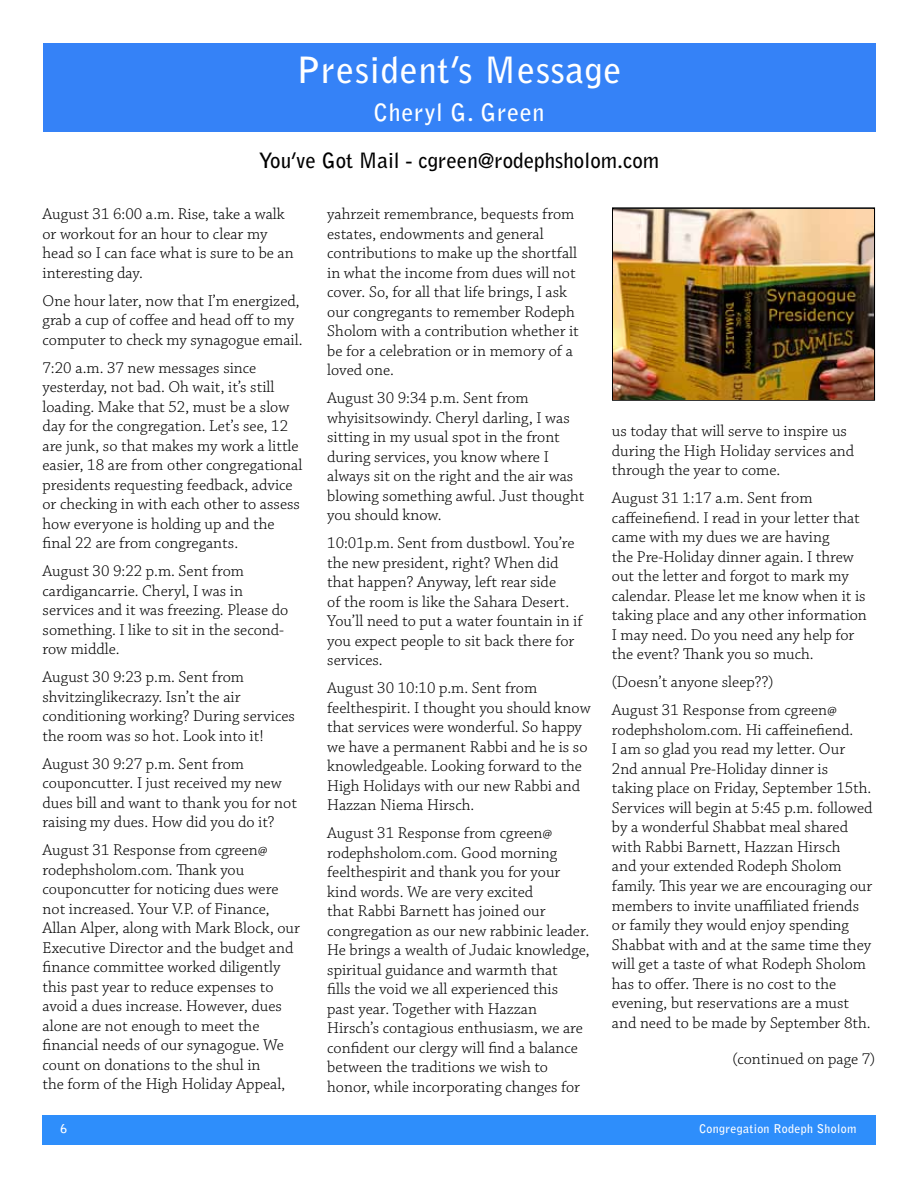
<style>
.page{position:relative;width:918px;height:1188px;background:#fff}
.page>*{position:absolute;margin:0;border:0;box-sizing:border-box;transform-origin:0 0}
.t1{font:700 36px "Bell Gothic Std";letter-spacing:.025em;color:#fff}
.t2{font:700 24px "Bell Gothic Std";letter-spacing:.025em;color:#fff}
.t3{font:700 21px "Bell Gothic Std";color:#000}
.t4{font:300 16.5px/19.5px "Chaparral Pro";color:#000}
.t5{font:700 12px "Bell Gothic Std";letter-spacing:.025em;color:#fff}
</style>
<div class="page">
<div style="left:43px;top:1115px;width:833px;height:30px;background:#2e8efb"></div>
<div style="left:43px;top:43px;width:832px;height:89px;background:#3582f7"></div>
<div style="left:612px;top:207px;width:263px;height:194px;border:2px solid #000"></div>
<img style="left:614px;top:209px;width:259px;height:191px">
<h1 class="t1" style="left:296px;top:49px;width:327px">President’s Message</h1>
<h2 class="t2" style="left:374px;top:98px;width:172px">Cheryl G. Green</h2>
<p class="t3" style="left:259px;top:148px;width:402px">You’ve Got Mail - cgreen@rodephsholom.com</p>
<p class="t4" style="left:43px;top:205px;width:253px">August 31 6:00 a.m. Rise, take a walk or workout for an hour to clear my head so I can face what is sure to be an interesting day.</p>
<p class="t4" style="left:43px;top:291px;width:262px">One hour later, now that I’m energized, grab a cup of coffee and head off to my computer to check my synagogue email.</p>
<p class="t4" style="left:43px;top:358px;width:261px">7:20 a.m. 37 new messages since yesterday, not bad. Oh wait, it’s still loading. Make that 52, must be a slow day for the congregation. Let’s see, 12 are junk, so that makes my work a little easier, 18 are from other congregational presidents requesting feedback, advice or checking in with each other to assess how everyone is holding up and the final 22 are from congregants.</p>
<p class="t4" style="left:43px;top:562px;width:247px">August 30 9:22 p.m. Sent from cardigancarrie. Cheryl, I was in services and it was freezing. Please do something. I like to sit in the second&shy;row middle.</p>
<p class="t4" style="left:43px;top:668px;width:254px">August 30 9:23 p.m. Sent from shvitzinglikecrazy. Isn’t the air conditioning working? During services the room was so hot. Look into it!</p>
<p class="t4" style="left:43px;top:754px;width:256px">August 30 9:27 p.m. Sent from couponcutter. I just received my new dues bill and want to thank you for not raising my dues. How did you do it?</p>
<p class="t4" style="left:43px;top:841px;width:259px">August 31 Response from cgreen@ rodephsholom.com. Thank you couponcutter for noticing dues were not increased. Your V.P. of Finance, Allan Alper, along with Mark Block, our Executive Director and the budget and finance committee worked diligently this past year to reduce expenses to avoid a dues increase. However, dues alone are not enough to meet the financial needs of our synagogue. We count on donations to the shul in<br>the form of the High Holiday Appeal,</p>
<p class="t4" style="left:327px;top:205px;width:253px">yahrzeit remembrance, bequests from estates, endowments and general contributions to make up the shortfall in what the income from dues will not cover. So, for all that life brings, I ask our congregants to remember Rodeph Sholom with a contribution whether it be for a celebration or in memory of a loved one.</p>
<p class="t4" style="left:327px;top:389px;width:259px">August 30 9:34 p.m. Sent from whyisitsowindy. Cheryl darling, I was sitting in my usual spot in the front during services, you know where I always sit on the right and the air was blowing something awful. Just thought you should know.</p>
<p class="t4" style="left:327px;top:534px;width:257px">10:01p.m. Sent from dustbowl. You’re the new president, right? When did that happen? Anyway, left rear side<br>of the room is like the Sahara Desert.<br>You’ll need to put a water fountain in if you expect people to sit back there for services.</p>
<p class="t4" style="left:327px;top:679px;width:265px">August 30 10:10 p.m. Sent from feelthespirit. I thought you should know that services were wonderful. So happy we have a permanent Rabbi and he is so knowledgeable. Looking forward to the High Holidays with our new Rabbi and Hazzan Niema Hirsch.</p>
<p class="t4" style="left:327px;top:824px;width:264px">August 31 Response from cgreen@ rodephsholom.com. Good morning feelthespirit and thank you for your kind words. We are very excited<br>that Rabbi Barnett has joined our congregation as our new rabbinic leader.<br>He brings a wealth of Judaic knowledge, spiritual guidance and warmth that<br>fills the void we all experienced this past year. Together with Hazzan Hirsch’s contagious enthusiasm, we are confident our clergy will find a balance between the traditions we wish to honor, while incorporating changes for</p>
<p class="t4" style="left:612px;top:422px;width:244px">us today that will serve to inspire us during the High Holiday services and through the year to come.</p>
<p class="t4" style="left:612px;top:489px;width:257px">August 31 1:17 a.m. Sent from caffeinefiend. I read in your letter that came with my dues we are having<br>the Pre-Holiday dinner again. I threw out the letter and forgot to mark my calendar. Please let me know when it is taking place and any other information I may need. Do you need any help for the event? Thank you so much.</p>
<p class="t4" style="left:612px;top:669px;width:227px;line-height:28px">(Doesn’t anyone sleep??)<br>August 31 Response from cgreen@</p>
<p class="t4" style="left:612px;top:721px;width:262px">rodephsholom.com. Hi caffeinefiend.<br>I am so glad you read my letter. Our 2nd annual Pre-Holiday dinner is taking place on Friday, September 15th.<br>Services will begin at 5:45 p.m. followed by a wonderful Shabbat meal shared with Rabbi Barnett, Hazzan Hirsch<br>and your extended Rodeph Sholom family. This year we are encouraging our members to invite unaffiliated friends or family they would enjoy spending Shabbat with and at the same time they will get a taste of what Rodeph Sholom has to offer. There is no cost to the evening, but reservations are a must and need to be made by September 8th.</p>
<p class="t4" style="left:732px;top:1050px;width:144px">(continued on page 7)</p>
<p class="t5" style="left:61px;top:1121px;width:8px">6</p>
<p class="t5" style="left:699px;top:1121px;width:159px">Congregation Rodeph Sholom</p>
</div>
